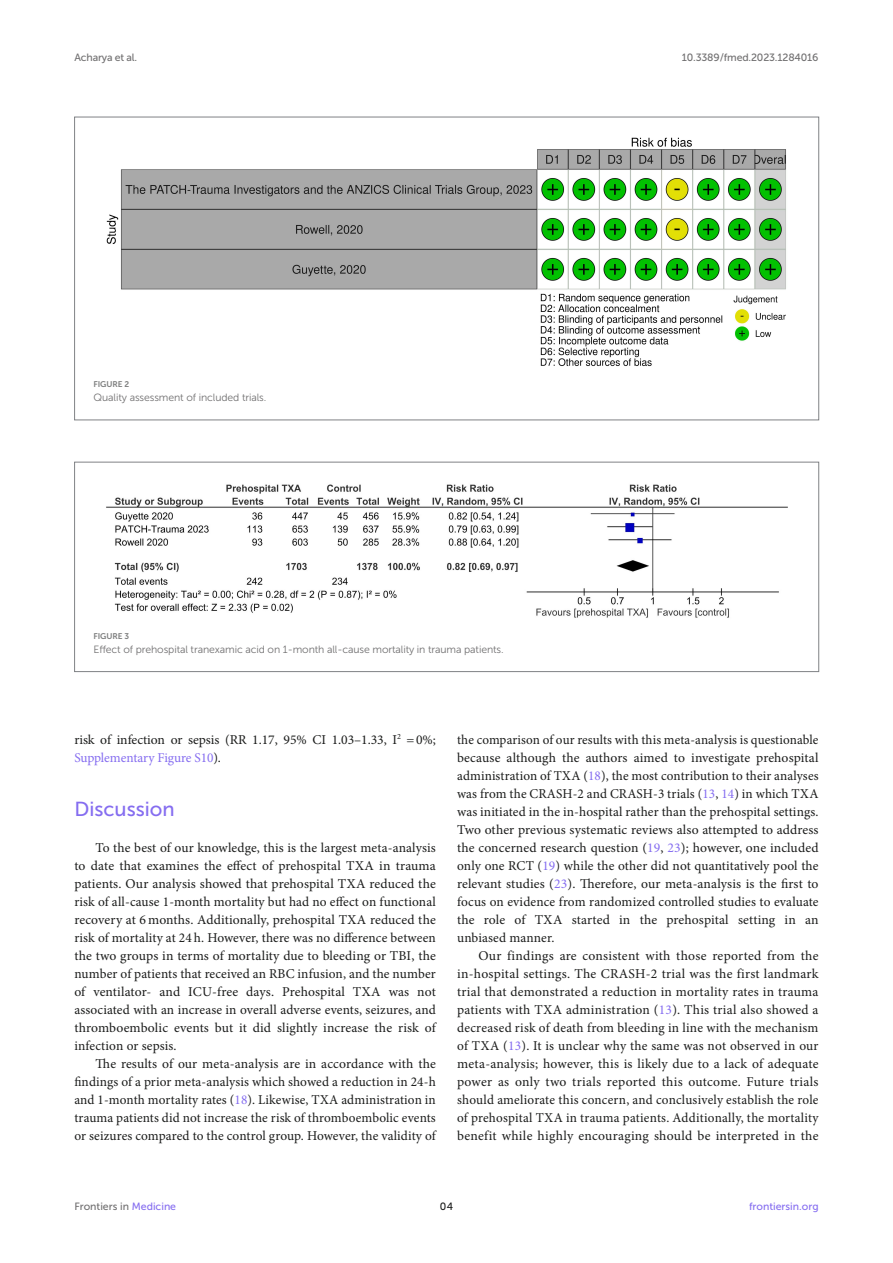
<style>
.page{position:relative;width:893px;height:1263px;background:#fff}
.page>*{position:absolute;margin:0;border:0;box-sizing:border-box;transform-origin:0 0}
.HEAD_1{font:20.25px "Museo Sans 500";color:#856df0}
.TEXT{font:13.5px/18px "Minion Pro";letter-spacing:.005em;color:#1b1c1b;text-align:justify}
.TEXT_FLUSH{font:13.5px/18px "Minion Pro";letter-spacing:.01em;color:#1b1c1b;text-align:justify}
.FIG_LEG{font:10.5px "Museo Sans 300";letter-spacing:-.01em;color:#706f70}
.t1{font:10.5px "Museo Sans 500";letter-spacing:-.015em;color:#706f70}
.t2{font:10.5px "Museo Sans 500";color:#856df0}
.t3{font:10.5px "Museo Sans 500";color:#1b1c1b}
.FIG_HD{font:8.25px "Museo Sans 700";letter-spacing:-.01em;color:#7e7f7f}
.s1{color:#856df0}
</style>
<div class="page">
<img style="left:106px;top:137px;width:680px;height:229px">
<img style="left:106px;top:484px;width:682px;height:134px">
<div style="left:74px;top:462px;width:745px;height:210px;border:1px solid #808285"></div>
<p class="t1" style="left:74px;top:51px;width:64px">Acharya et al.</p>
<p class="t1" style="left:682px;top:51px;width:138px">10.3389/fmed.2023.1284016</p>
<p class="FIG_HD" style="left:94px;top:380px;width:37px">FIGURE 2</p>
<p class="FIG_LEG" style="left:94px;top:392px;width:174px">Quality assessment of included trials.</p>
<p class="FIG_HD" style="left:94px;top:632px;width:37px">FIGURE 3</p>
<p class="FIG_LEG" style="left:94px;top:643px;width:412px">Effect of prehospital tranexamic acid on 1-month all-cause mortality in trauma patients.</p>
<p class="TEXT" style="left:74px;top:731px;width:363px">risk of infection or sepsis (RR 1.17, 95% CI 1.03–1.33, I<sup>2</sup> =0%;<br><span class="s1">Supplementary Figure S10</span>).</p>
<p class="HEAD_1" style="left:74px;top:798px;width:102px">Discussion</p>
<p class="TEXT_FLUSH" style="left:74px;top:839px;width:363px;text-indent:21px">To the best of our knowledge, this is the largest meta-analysis to date that examines the effect of prehospital TXA in trauma patients. Our analysis showed that prehospital TXA reduced the risk of all-cause 1-month mortality but had no effect on functional recovery at 6 months. Additionally, prehospital TXA reduced the risk of mortality at 24 h. However, there was no difference between the two groups in terms of mortality due to bleeding or TBI, the number of patients that received an RBC infusion, and the number of ventilator- and ICU-free days. Prehospital TXA was not associated with an increase in overall adverse events, seizures, and thromboembolic events but it did slightly increase the risk of infection or sepsis.</p>
<p class="TEXT" style="left:74px;top:1055px;width:363px;text-indent:21px">The results of our meta-analysis are in accordance with the findings of a prior meta-analysis which showed a reduction in 24-h and 1-month mortality rates (<span class="s1">18</span>). Likewise, TXA administration in trauma patients did not increase the risk of thromboembolic events or seizures compared to the control group. However, the validity of</p>
<p class="TEXT" style="left:457px;top:731px;width:363px">the comparison of our results with this meta-analysis is questionable because although the authors aimed to investigate prehospital administration of TXA (<span class="s1">18</span>), the most contribution to their analyses was from the CRASH-2 and CRASH-3 trials (<span class="s1">13</span>, <span class="s1">14</span>) in which TXA was initiated in the in-hospital rather than the prehospital settings.<br>Two other previous systematic reviews also attempted to address the concerned research question (<span class="s1">19</span>, <span class="s1">23</span>); however, one included only one RCT (<span class="s1">19</span>) while the other did not quantitatively pool the relevant studies (<span class="s1">23</span>). Therefore, our meta-analysis is the first to focus on evidence from randomized controlled studies to evaluate the role of TXA started in the prehospital setting in an unbiased manner.</p>
<p class="TEXT" style="left:457px;top:947px;width:363px;text-indent:21px">Our findings are consistent with those reported from the in-hospital settings. The CRASH-2 trial was the first landmark trial that demonstrated a reduction in mortality rates in trauma patients with TXA administration (<span class="s1">13</span>). This trial also showed a decreased risk of death from bleeding in line with the mechanism of TXA (<span class="s1">13</span>). It is unclear why the same was not observed in our meta-analysis; however, this is likely due to a lack of adequate power as only two trials reported this outcome. Future trials should ameliorate this concern, and conclusively establish the role of prehospital TXA in trauma patients. Additionally, the mortality benefit while highly encouraging should be interpreted in the</p>
<p class="t1" style="left:74px;top:1200px;width:103px">Frontiers in <span class="s1">Medicine</span></p>
<p class="t3" style="left:440px;top:1200px;width:15px">04</p>
<p class="t2" style="left:749px;top:1200px;width:71px">frontiersin.org</p>
</div>
